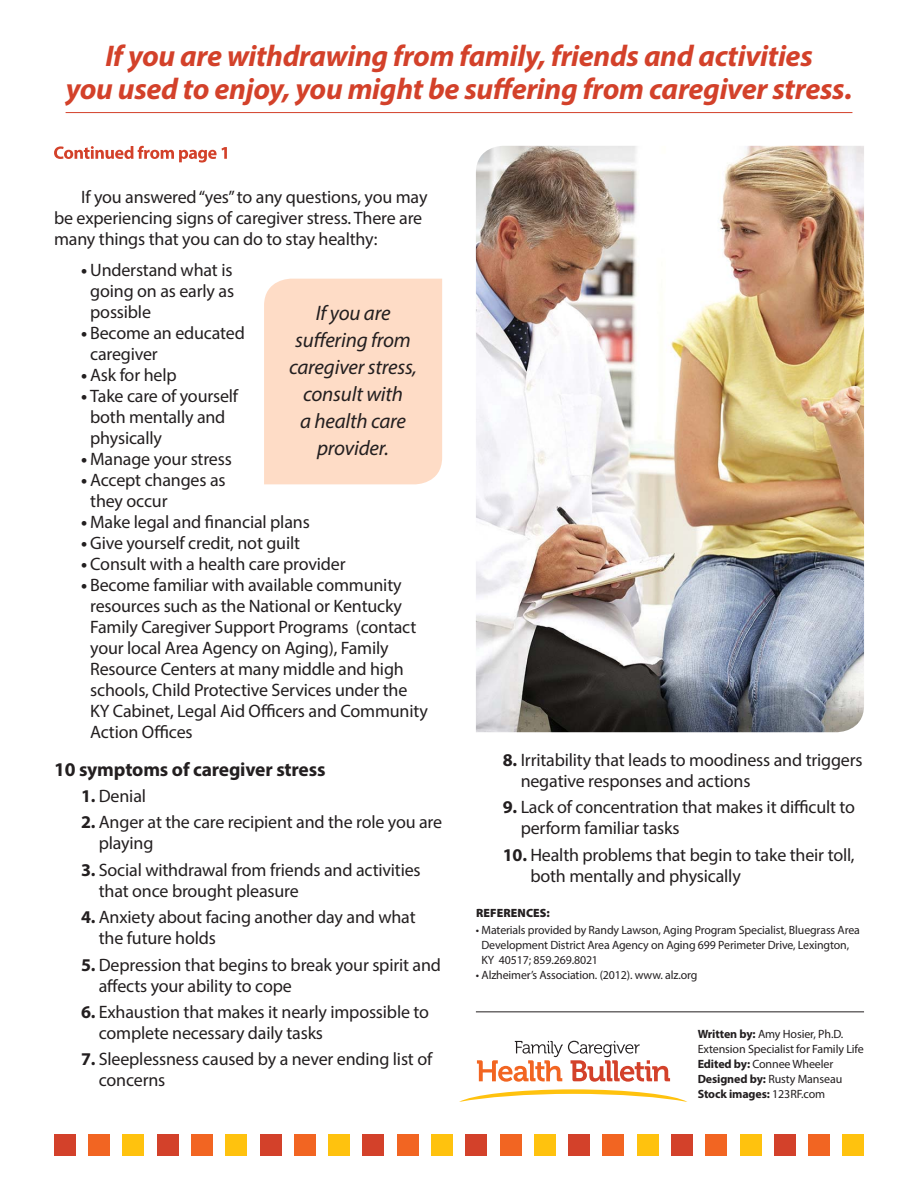
<style>
.page{position:relative;width:918px;height:1188px;background:#fff}
.page>*{position:absolute;margin:0;border:0;box-sizing:border-box;transform-origin:0 0}
.t1{font:italic 700 30px/33px "Myriad Pro";letter-spacing:-.01em;color:#d3412a;text-align:center}
.t2{font:italic 21px/27px "Myriad Pro";letter-spacing:-.01em;color:#231f20;text-align:center}
.t3{font:700 19.5px "Myriad Pro";letter-spacing:-.01em;color:#231f20}
.t4{font:18px/21px "Myriad Pro";letter-spacing:-.01em;color:#231f20}
.t5{font:12px/15px "Myriad Pro";letter-spacing:-.01em;color:#231f20}
.t6{font:900 12px "Myriad Pro";letter-spacing:.01em;color:#231f20}
.s1{font-weight:700}
</style>
<div class="page">
<hr style="left:476px;top:1011px;width:388px;height:1px;background:#231f20">
<svg style="left:459px;top:1089px;width:228px;height:13px"></svg>
<svg style="left:477px;top:1041px;width:193px;height:41px"></svg>
<hr style="left:66px;top:112px;width:786px;height:1px;background:#d3412a">
<div style="left:264px;top:279px;width:178px;height:205px;background:#fedcc6"></div>
<svg style="left:54px;top:146px;width:173px;height:17px"></svg>
<img style="left:476px;top:146px;width:388px;height:586px">
<div style="left:54px;top:1134px;width:22px;height:22px;background:#d3412a"></div>
<div style="left:88px;top:1134px;width:22px;height:22px;background:#f26522"></div>
<div style="left:123px;top:1134px;width:21px;height:22px;background:#ffc20e"></div>
<div style="left:157px;top:1134px;width:22px;height:22px;background:#d3412a"></div>
<div style="left:191px;top:1134px;width:22px;height:22px;background:#f26522"></div>
<div style="left:226px;top:1134px;width:21px;height:22px;background:#ffc20e"></div>
<div style="left:260px;top:1134px;width:21px;height:22px;background:#d3412a"></div>
<div style="left:294px;top:1134px;width:22px;height:22px;background:#f26522"></div>
<div style="left:328px;top:1134px;width:22px;height:22px;background:#ffc20e"></div>
<div style="left:363px;top:1134px;width:21px;height:22px;background:#d3412a"></div>
<div style="left:397px;top:1134px;width:22px;height:22px;background:#f26522"></div>
<div style="left:431px;top:1134px;width:22px;height:22px;background:#ffc20e"></div>
<div style="left:466px;top:1134px;width:21px;height:22px;background:#d3412a"></div>
<div style="left:500px;top:1134px;width:21px;height:22px;background:#f26522"></div>
<div style="left:534px;top:1134px;width:22px;height:22px;background:#ffc20e"></div>
<div style="left:568px;top:1134px;width:22px;height:22px;background:#d3412a"></div>
<div style="left:603px;top:1134px;width:21px;height:22px;background:#f26522"></div>
<div style="left:637px;top:1134px;width:22px;height:22px;background:#ffc20e"></div>
<div style="left:671px;top:1134px;width:22px;height:22px;background:#d3412a"></div>
<div style="left:706px;top:1134px;width:21px;height:22px;background:#f26522"></div>
<div style="left:740px;top:1134px;width:21px;height:22px;background:#ffc20e"></div>
<div style="left:774px;top:1134px;width:22px;height:22px;background:#d3412a"></div>
<div style="left:808px;top:1134px;width:22px;height:22px;background:#f26522"></div>
<div style="left:842px;top:1134px;width:22px;height:22px;background:#ffc20e"></div>
<h1 class="t1" style="left:66px;top:41px;width:788px">If you are withdrawing from family, friends and activities<br>you used to enjoy, you might be suffering from caregiver stress.</h1>
<p class="t4" style="left:54px;top:187px;width:375px;text-indent:27px">If you answered “yes” to any questions, you may be experiencing signs of caregiver stress. There are many things that you can do to stay healthy:</p>
<p class="t4" style="left:90px;top:261px;width:145px;text-align:justify;text-indent:-9px"><span class="s1">•</span> Understand what is going on as early as possible</p>
<p class="t4" style="left:90px;top:324px;width:156px;text-indent:-9px"><span class="s1">•</span> Become an educated caregiver</p>
<p class="t4" style="left:81px;top:366px;width:97px"><span class="s1">•</span> Ask for help</p>
<p class="t4" style="left:90px;top:387px;width:150px;text-indent:-9px"><span class="s1">•</span> Take care of yourself both mentally and physically</p>
<p class="t4" style="left:81px;top:450px;width:152px"><span class="s1">•</span> Manage your stress</p>
<p class="t4" style="left:90px;top:471px;width:137px;text-indent:-9px"><span class="s1">•</span> Accept changes as they occur</p>
<p class="t4" style="left:81px;top:513px;width:230px"><span class="s1">•</span> Make legal and financial plans</p>
<p class="t4" style="left:81px;top:534px;width:221px"><span class="s1">•</span> Give yourself credit, not guilt</p>
<p class="t4" style="left:81px;top:555px;width:266px"><span class="s1">•</span> Consult with a health care provider</p>
<p class="t4" style="left:90px;top:576px;width:339px;text-indent:-9px"><span class="s1">•</span> Become familiar with available community resources such as the National or Kentucky Family Caregiver Support Programs (contact your local Area Agency on Aging), Family Resource Centers at many middle and high schools, Child Protective Services under the KY Cabinet, Legal Aid Officers and Community Action Offices</p>
<p class="t3" style="left:54px;top:762px;width:273px">10 symptoms of caregiver stress</p>
<p class="t4" style="left:81px;top:787px;width:67px"><span class="s1">1.</span> Denial</p>
<p class="t4" style="left:99px;top:813px;width:345px;text-indent:-18px"><span class="s1">2.</span> Anger at the care recipient and the role you are playing</p>
<p class="t4" style="left:99px;top:860px;width:323px;text-indent:-18px"><span class="s1">3.</span> Social withdrawal from friends and activities that once brought pleasure</p>
<p class="t4" style="left:99px;top:908px;width:318px;text-indent:-18px"><span class="s1">4.</span> Anxiety about facing another day and what the future holds</p>
<p class="t4" style="left:99px;top:955px;width:344px;text-indent:-18px"><span class="s1">5.</span> Depression that begins to break your spirit and affects your ability to cope</p>
<p class="t4" style="left:99px;top:1003px;width:332px;text-indent:-18px"><span class="s1">6.</span> Exhaustion that makes it nearly impossible to complete necessary daily tasks</p>
<p class="t4" style="left:99px;top:1050px;width:335px;text-indent:-18px"><span class="s1">7.</span> Sleeplessness caused by a never ending list of concerns</p>
<p class="t2" style="left:289px;top:300px;width:129px">If you are suffering from caregiver stress, consult with<br>a health care provider.</p>
<p class="t4" style="left:521px;top:751px;width:343px;text-indent:-18px"><span class="s1">8.</span> Irritability that leads to moodiness and triggers negative responses and actions</p>
<p class="t4" style="left:521px;top:798px;width:336px;text-indent:-18px"><span class="s1">9.</span> Lack of concentration that makes it difficult to perform familiar tasks</p>
<p class="t4" style="left:530px;top:845px;width:326px;text-indent:-27px"><span class="s1">10.</span> Health problems that begin to take their toll, both mentally and physically</p>
<p class="t6" style="left:476px;top:906px;width:75px">REFERENCES:</p>
<p class="t5" style="left:482px;top:923px;width:380px;text-indent:-6px">• Materials provided by Randy Lawson, Aging Program Specialist, Bluegrass Area<br>Development District Area Agency on Aging 699 Perimeter Drive, Lexington,<br>KY 40517; 859.269.8021</p>
<p class="t5" style="left:476px;top:968px;width:223px">• Alzheimer’s Association. (2012). www. alz.org</p>
<p class="t5" style="left:698px;top:1027px;width:168px"><span class="s1">Written by:</span> Amy Hosier, Ph.D.<br>Extension Specialist for Family Life<br><span class="s1">Edited by:</span> Connee Wheeler<br><span class="s1">Designed by:</span> Rusty Manseau<br><span class="s1">Stock images:</span> 123RF.com</p>
</div>
